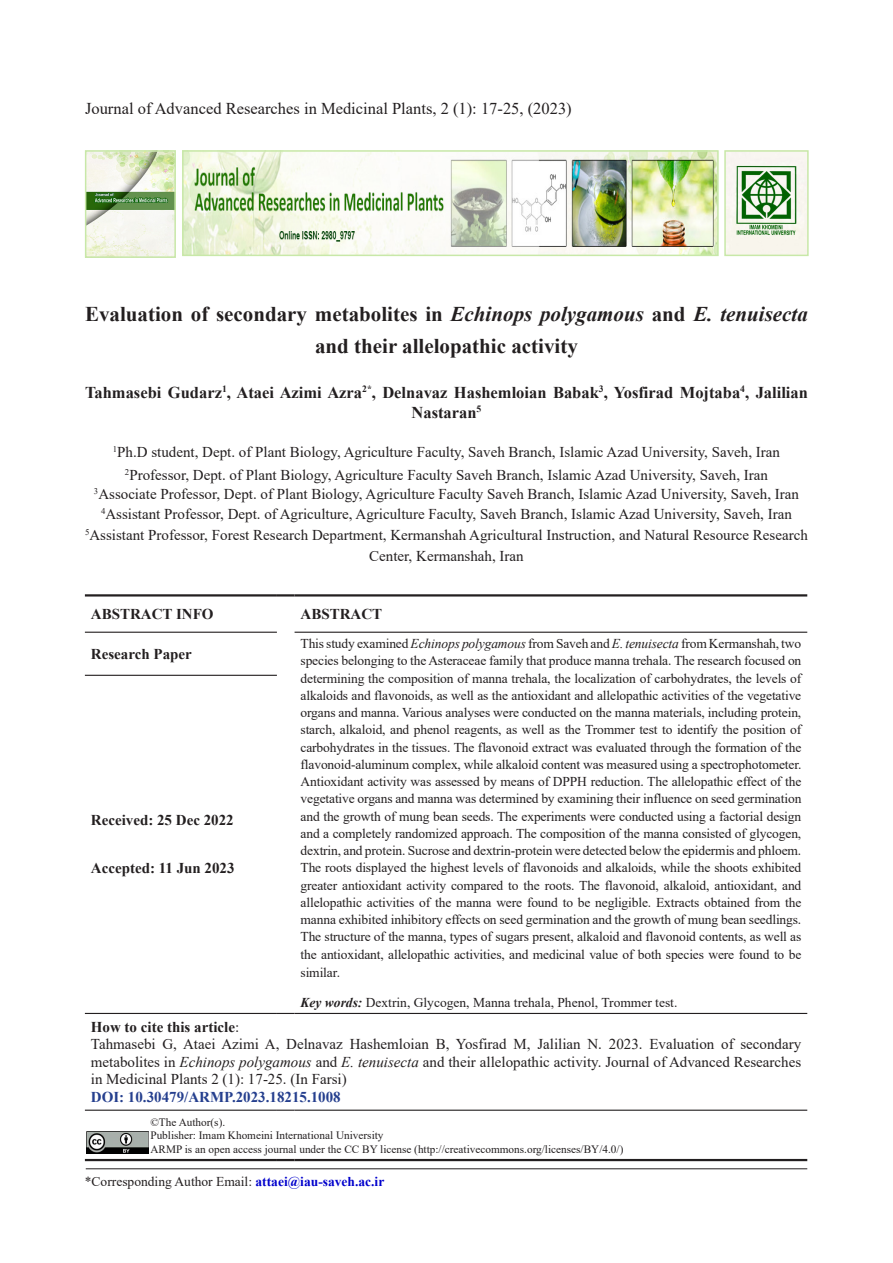
<style>
.page{position:relative;width:893px;height:1263px;background:#fff}
.page>*{position:absolute;margin:0;border:0;box-sizing:border-box;transform-origin:0 0}
.عنوان_مقاله{font:700 21px/31.5px "Times New Roman";color:#231f20;text-align:center}
.نام_نویسندگان{font:700 16.5px "Times New Roman";color:#231f20}
.متن_اصلی{font:16.5px "Times New Roman";color:#231f20}
.t1{font:15px/17.2px "Times New Roman";color:#231f20;text-align:center}
.t2{font:700 15px "Times New Roman";color:#231f20}
.t3{font:700 15px "Times New Roman";color:#253f8e}
.چکیده{font:13.5px/17.2px "Times New Roman";letter-spacing:-.01em;color:#231f20;text-align:justify}
.چکیده_و_کلمات_کلیدی{font:13.5px "Times New Roman";color:#231f20}
.متن_اصلی-2{font:13.5px "Times New Roman";color:#231f20}
.t4{font:11.25px "Times New Roman";color:#231f20}
.نام_نویسندگان-2{font:700 9.6px "Times New Roman";color:#231f20}
.t5{font:8.7px "Times New Roman";color:#231f20}
.s1{font-style:italic}
.s2{font-size:16.5px}
.s3{font-weight:400}
.s4{font-weight:700;font-style:italic}
.s5{font-weight:700;color:#00c}
</style>
<div class="page">
<img style="left:185px;top:153px;width:531px;height:100px">
<div style="left:182px;top:150px;width:537px;height:106px;border:2px solid #c8e8a8"></div>
<img style="left:727px;top:153px;width:79px;height:100px">
<div style="left:724px;top:150px;width:85px;height:106px;border:2px solid #c8e8a8"></div>
<img style="left:88px;top:153px;width:85px;height:102px">
<div style="left:85px;top:150px;width:91px;height:108px;border:2px solid #c8e8a8"></div>
<hr style="left:86px;top:1168px;width:721px;height:1px;background:#231f20">
<hr style="left:85px;top:594px;width:192px;height:2px;background:#231f20">
<svg style="left:277px;top:594px;width:18px;height:2px"></svg>
<hr style="left:295px;top:594px;width:512px;height:2px;background:#231f20">
<hr style="left:85px;top:632px;width:192px;height:1px;background:#231f20">
<hr style="left:295px;top:632px;width:512px;height:1px;background:#231f20">
<hr style="left:85px;top:675px;width:192px;height:1px;background:#231f20">
<hr style="left:85px;top:1013px;width:192px;height:1px;background:#231f20">
<svg style="left:277px;top:1013px;width:18px;height:1px"></svg>
<hr style="left:295px;top:1013px;width:512px;height:1px;background:#231f20">
<hr style="left:85px;top:1159px;width:192px;height:2px;background:#231f20">
<svg style="left:277px;top:1159px;width:18px;height:2px"></svg>
<hr style="left:295px;top:1159px;width:512px;height:2px;background:#231f20">
<hr style="left:85px;top:1109px;width:192px;height:2px;background:#231f20">
<svg style="left:277px;top:1109px;width:18px;height:2px"></svg>
<hr style="left:295px;top:1109px;width:512px;height:2px;background:#231f20">
<img style="left:86px;top:1132px;width:62px;height:21px">
<p class="متن_اصلی" style="left:85px;top:97px;width:488px">Journal of Advanced Researches in Medicinal Plants : (1)2, 17-25, )2023(</p>
<p class="عنوان_مقاله" style="left:85px;top:298px;width:724px">Evaluation of secondary metabolites in <span class="s1">Echinops polygamous</span> and <span class="s1">E. tenuisecta </span>and their allelopathic activity</p>
<p class="نام_نویسندگان-2" style="left:222px;top:382px;width:6px">1</p>
<p class="نام_نویسندگان-2" style="left:362px;top:382px;width:15px"><span class="s2">,</span>*2</p>
<p class="نام_نویسندگان-2" style="left:740px;top:382px;width:6px">4</p>
<p class="نام_نویسندگان-2" style="left:477px;top:402px;width:6px">5</p>
<p class="نام_نویسندگان" style="left:85px;top:380px;width:279px">Tahmasebi Gudarz , Ataei Azimi Azra</p>
<p class="نام_نویسندگان-2" style="left:599px;top:382px;width:6px">3</p>
<p class="نام_نویسندگان" style="left:382px;top:380px;width:427px">Delnavaz Hashemloian Babak , Yosfirad Mojtaba , Jalilian</p>
<p class="نام_نویسندگان" style="left:412px;top:400px;width:67px">Nastaran</p>
<p class="t5" style="left:113px;top:443px;width:6px">1</p>
<p class="t1" style="left:117px;top:443px;width:664px">Ph D. student, Dept. of Plant Biology, Agriculture Faculty, Saveh Branch, Islamic Azad University, Saveh, Iran</p>
<p class="t5" style="left:125px;top:466px;width:6px">2</p>
<p class="t1" style="left:129px;top:466px;width:640px">Professor, Dept. of Plant Biology, Agriculture Faculty Saveh Branch, Islamic Azad University, Saveh, Iran</p>
<p class="t1" style="left:98px;top:485px;width:702px">Associate Professor, Dept. of Plant Biology, Agriculture Faculty Saveh Branch, Islamic Azad University, Saveh, Iran</p>
<p class="t5" style="left:101px;top:505px;width:6px">4</p>
<p class="t1" style="left:105px;top:505px;width:688px">Assistant Professor, Dept. of Agriculture, Agriculture Faculty, Saveh Branch, Islamic Azad University, Saveh, Iran</p>
<p class="t5" style="left:94px;top:485px;width:6px">3</p>
<p class="t5" style="left:85px;top:526px;width:6px">5</p>
<p class="t1" style="left:89px;top:524px;width:720px;line-height:21px">Assistant Professor, Forest Research Department, Kermanshah Agricultural Instruction, and Natural Resource Research<br>Center, Kermanshah, Iran</p>
<p class="t2" style="left:91px;top:603px;width:124px">ABSTRACT INFO</p>
<p class="t2" style="left:91px;top:643px;width:102px">Research Paper</p>
<p class="t2" style="left:91px;top:810px;width:144px">Received: 25 Dec 2022</p>
<p class="t2" style="left:91px;top:858px;width:145px">Accepted: 11 Jun 2023</p>
<p class="t2" style="left:91px;top:1016px;width:150px">How to cite this article<span class="s3">:</span></p>
<p class="t2" style="left:301px;top:603px;width:83px">ABSTRACT</p>
<p class="چکیده" style="left:301px;top:634px;width:502px">This study examined <span class="s1">Echinops polygamous</span> from Saveh and <span class="s1">E. tenuisecta</span> from Kermanshah, two</p>
<p class="چکیده" style="left:301px;top:652px;width:502px">species belonging to theAsteraceae family that produce manna trehala. The research focused on determining the composition of manna trehala, the localization of carbohydrates, the levels of alkaloids and flavonoids, as well as the antioxidant and allelopathic activities of the vegetative organs and manna. Various analyses were conducted on the manna materials, including protein, starch, alkaloid, and phenol reagents, as well as the Trommer test to identify the position of carbohydrates in the tissues. The flavonoid extract was evaluated through the formation of the flavonoid-aluminum complex, while alkaloid content was measured using a spectrophotometer.<br>Antioxidant activity was assessed by means of DPPH reduction. The allelopathic effect of the vegetative organs and manna was determined by examining their influence on seed germination and the growth of mung bean seeds. The experiments were conducted using a factorial design and a completely randomized approach. The composition of the manna consisted of glycogen, dextrin, and protein. Sucrose and dextrin-protein were detected below the epidermis and phloem.<br>The roots displayed the highest levels of flavonoids and alkaloids, while the shoots exhibited greater antioxidant activity compared to the roots. The flavonoid, alkaloid, antioxidant, and allelopathic activities of the manna were found to be negligible. Extracts obtained from the manna exhibited inhibitory effects on seed germination and the growth of mung bean seedlings.<br>The structure of the manna, types of sugars present, alkaloid and flavonoid contents, as well as the antioxidant, allelopathic activities, and medicinal value of both species were found to be similar.</p>
<p class="چکیده_و_کلمات_کلیدی" style="left:301px;top:993px;width:378px"><span class="s4">Key words:</span> Dextrin, Glycogen, Manna trehala, Phenol, Trommer test.</p>
<p class="t1" style="left:91px;top:1035px;width:712px;text-align:left">Tahmasebi<br>metabolites in <span class="s1">Echinops polygamous</span> and <span class="s1">E. tenuisecta</span> and their allelopathic activity. Journal of Advanced Researches in Medicinal Plants 2 :)1( 17-25. (In Farsi(</p>
<p class="t3" style="left:91px;top:1086px;width:251px">DOI: 10.30479/ARMP.2023.18215.1008</p>
<p class="t4" style="left:150px;top:1114px;width:76px">©The Author .(s(</p>
<p class="t4" style="left:150px;top:1127px;width:235px">Publisher: Imam Khomeini International University</p>
<p class="t4" style="left:150px;top:1141px;width:474px">ARMP is an open access journal under the CC BY license (http://creativecommons.org/licenses/BY/4.0/(</p>
<p class="t1" style="left:162px;top:1035px;width:119px">G, Ataei Azimi A,</p>
<p class="t1" style="left:286px;top:1035px;width:58px">Delnavaz</p>
<p class="t1" style="left:350px;top:1035px;width:81px">Hashemloian</p>
<p class="t1" style="left:436px;top:1035px;width:72px">B, Yosfirad</p>
<p class="t1" style="left:537px;top:1035px;width:45px">Jalilian</p>
<p class="t1" style="left:649px;top:1035px;width:66px">Evaluation</p>
<p class="t1" style="left:740px;top:1035px;width:62px">secondary</p>
<p class="t1" style="left:721px;top:1035px;width:14px">of</p>
<p class="t1" style="left:609px;top:1035px;width:35px">2023.</p>
<p class="t1" style="left:513px;top:1035px;width:19px">M,</p>
<p class="t1" style="left:587px;top:1035px;width:16px">N.</p>
<p class="متن_اصلی-2" style="left:85px;top:1172px;width:301px">*Corresponding Author Email: <span class="s5">attaei@iau-saveh.ac i r.</span></p>
</div>
